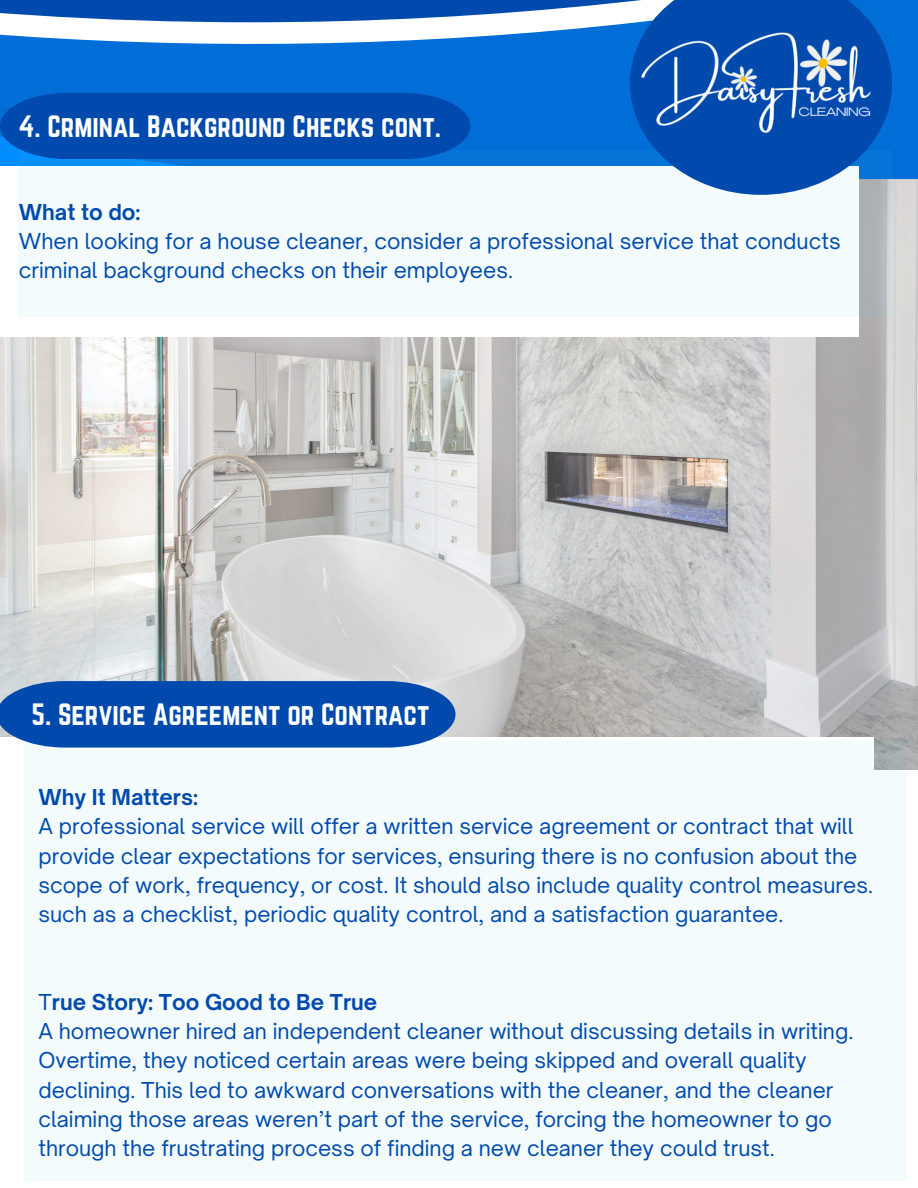
<style>
.page{position:relative;width:918px;height:1188px;background:#fff}
.page>*{position:absolute;margin:0;border:0;box-sizing:border-box;transform-origin:0 0}
.t1{font:27px "Norwester";color:#fff}
.t2{font:21px/29.2px "Open Sauce One";color:#004aad}
.t3{font:700 21px "Open Sauce One";color:#004aad}
.s1{font-weight:400}
</style>
<div class="page">
<svg style="left:306px;top:0;width:612px;height:179px;fill:#016dd6"></svg>
<svg style="left:0;top:0;width:306px;height:166px;fill:#016dd6"></svg>
<img style="left:0;top:179px;width:918px;height:591px">
<div style="left:0;top:166px;width:858px;height:170px;background:#fff"></div>
<svg style="left:19px;top:150px;width:873px;height:167px;fill:#f3fbfd"></svg>
<svg style="left:630px;top:166px;width:262px;height:29px"></svg>
<img style="left:627px;top:0;width:291px;height:166px">
<div style="left:0;top:738px;width:873px;height:450px;background:#fff"></div>
<div style="left:25px;top:741px;width:882px;height:439px;background:#f3fbfd"></div>
<svg style="left:0;top:681px;width:455px;height:67px"></svg>
<div style="left:0;top:93px;width:470px;height:66px;background:#004aad"></div>
<p class="t1" style="left:18px;top:110px;width:424px">4. Crminal Background Checks cont.</p>
<p class="t3" style="left:19px;top:199px;width:123px">What to do:</p>
<h1 class="t2" style="left:19px;top:226px;width:823px">When looking for a house cleaner, consider a professional service that conducts</h1>
<p class="t2" style="left:19px;top:255px;width:496px">criminal background checks on their employees.</p>
<p class="t1" style="left:32px;top:698px;width:399px">5. Service Agreement or Contract</p>
<p class="t3" style="left:38px;top:784px;width:161px">Why It Matters:</p>
<p class="t2" style="left:38px;top:812px;width:836px">A professional service will offer a written service agreement or contract that will provide clear expectations for services, ensuring there is no confusion about the scope of work, frequency, or cost. It should also include quality control measures.</p>
<p class="t2" style="left:38px;top:899px;width:747px">such as a checklist, periodic quality control, and a satisfaction guarantee.</p>
<p class="t3" style="left:38px;top:989px;width:340px"><span class="s1">T</span>rue Story: Too Good to Be True</p>
<h1 class="t2" style="left:38px;top:1016px;width:816px">A homeowner hired an independent cleaner without discussing details in writing.</h1>
<p class="t2" style="left:38px;top:1046px;width:770px">Overtime, they noticed certain areas were being skipped and overall quality</p>
<p class="t2" style="left:38px;top:1075px;width:797px">declining. This led to awkward conversations with the cleaner, and the cleaner</p>
<p class="t2" style="left:38px;top:1104px;width:795px">claiming those areas weren’t part of the service, forcing the homeowner to go</p>
<p class="t2" style="left:38px;top:1133px;width:738px">through the frustrating process of finding a new cleaner they could trust.</p>
</div>
